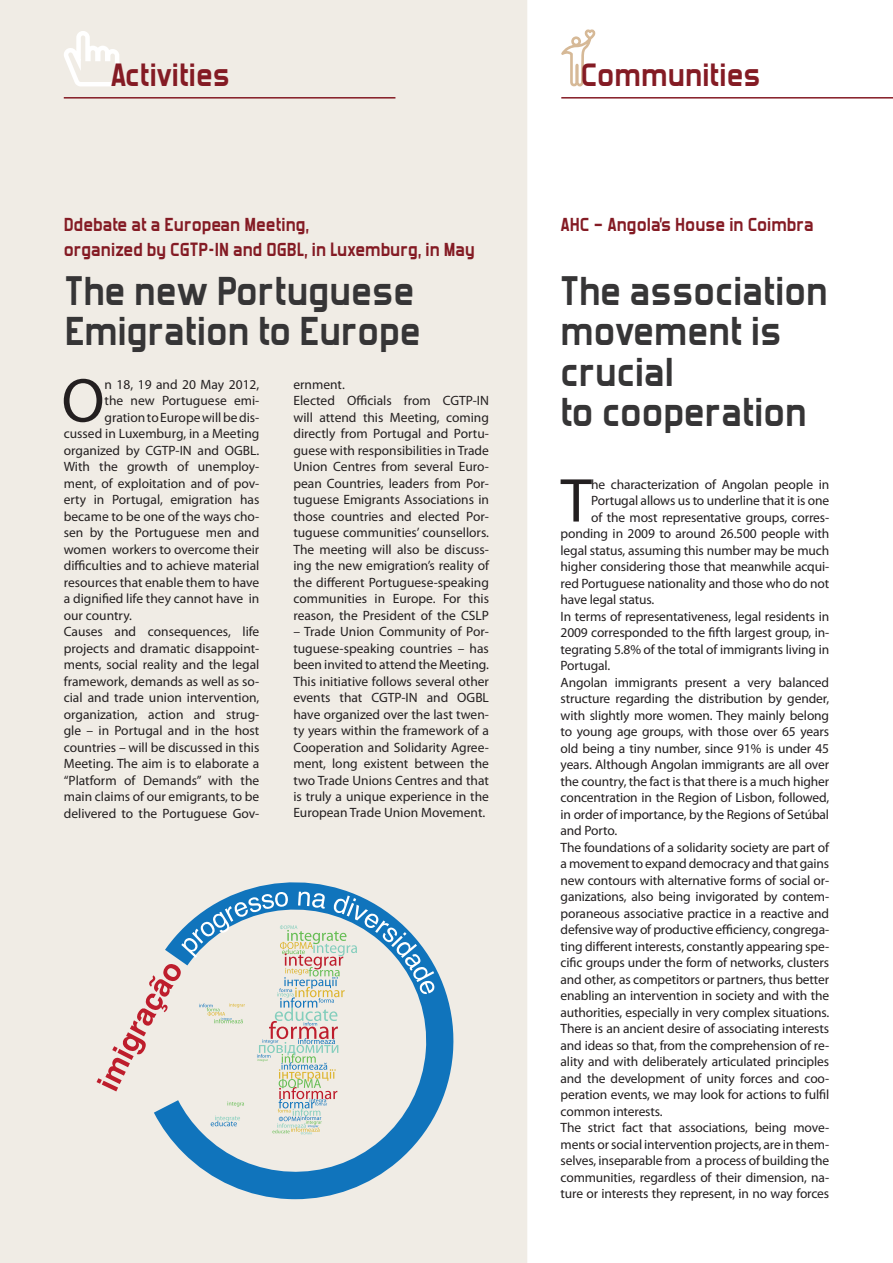
<style>
.page{position:relative;width:893px;height:1263px;background:#fff}
.page>*{position:absolute;margin:0;border:0;box-sizing:border-box;transform-origin:0 0}
.t1{font:62.4px "Myriad Pro";color:#231f20}
.t2{font:700 45px/40.5px "Forgotten Futurist";color:#363536}
.t3{font:700 36px "Forgotten Futurist";color:#841b24}
.t4{font:700 21px/25.2px "Forgotten Futurist";color:#841b24}
.t5{font:13.5px/16.5px "Myriad Pro";letter-spacing:-.01em;color:#231f20}
</style>
<div class="page">
<div style="left:0;top:0;width:527px;height:1263px;background:#f0ece5"></div>
<svg style="left:154px;top:863px;width:302px;height:336px;background:#afc9d9"></svg>
<svg style="left:97px;top:892px;width:337px;height:242px;background:#d1d6d8"></svg>
<svg style="left:561px;top:29px;width:35px;height:58px"></svg>
<hr style="left:561px;top:97px;width:332px;height:2px;background:#841b24">
<svg style="left:61px;top:27px;width:62px;height:62px"></svg>
<hr style="left:64px;top:97px;width:331px;height:2px;background:#841b24">
<h3 class="t3" style="left:110px;top:57px;width:121px">Activities</h3>
<h3 class="t3" style="left:581px;top:57px;width:181px">Communities</h3>
<h3 class="t4" style="left:64px;top:213px;width:413px">Ddebate at a European Meeting,<br>organized by CGTP-IN and OGBL, in Luxemburg, in May</h3>
<h2 class="t2" style="left:65px;top:273px;width:357px">The new Portuguese<br>Emigration to Europe</h2>
<h1 class="t1" style="left:62px;top:362px;width:45px">O</h1>
<p class="t5" style="left:105px;top:376px;width:156px">n 18, 19 and 20 May 2012,</p>
<p class="t5" style="left:105px;top:392px;width:156px">the new Portuguese emi-</p>
<p class="t5" style="left:105px;top:409px;width:156px">gration to Europe will be dis-</p>
<p class="t5" style="left:64px;top:425px;width:197px">cussed in Luxemburg, in a Meeting</p>
<p class="t5" style="left:64px;top:442px;width:197px">organized by CGTP-IN and OGBL.</p>
<p class="t5" style="left:64px;top:458px;width:197px">With the growth of unemploy-</p>
<p class="t5" style="left:64px;top:475px;width:197px">ment, of exploitation and of pov-</p>
<p class="t5" style="left:64px;top:491px;width:197px">erty in Portugal, emigration has</p>
<p class="t5" style="left:64px;top:508px;width:197px">became to be one of the ways cho-</p>
<p class="t5" style="left:64px;top:524px;width:197px">sen by the Portuguese men and</p>
<p class="t5" style="left:64px;top:541px;width:197px">women workers to overcome their</p>
<p class="t5" style="left:64px;top:557px;width:197px">difficulties and to achieve material</p>
<p class="t5" style="left:64px;top:574px;width:197px">resources that enable them to have</p>
<p class="t5" style="left:64px;top:590px;width:197px">a dignified life they cannot have in</p>
<p class="t5" style="left:64px;top:607px;width:70px">our country.</p>
<p class="t5" style="left:64px;top:623px;width:197px">Causes and consequences, life</p>
<p class="t5" style="left:64px;top:640px;width:197px">projects and dramatic disappoint-</p>
<p class="t5" style="left:64px;top:656px;width:197px">ments, social reality and the legal</p>
<p class="t5" style="left:64px;top:673px;width:197px">framework, demands as well as so-</p>
<p class="t5" style="left:64px;top:689px;width:197px">cial and trade union intervention,</p>
<p class="t5" style="left:64px;top:706px;width:197px">organization, action and strug-</p>
<p class="t5" style="left:64px;top:722px;width:197px">gle – in Portugal and in the host</p>
<p class="t5" style="left:64px;top:738px;width:197px">countries – will be discussed in this</p>
<p class="t5" style="left:64px;top:755px;width:197px">Meeting. The aim is to elaborate a</p>
<p class="t5" style="left:64px;top:771px;width:197px">“Platform of Demands” with the</p>
<p class="t5" style="left:64px;top:788px;width:197px">main claims of our emigrants, to be</p>
<p class="t5" style="left:64px;top:804px;width:197px">delivered to the Portuguese Gov-</p>
<p class="t5" style="left:293px;top:375px;width:197px">ernment.<br>Elected Officials from CGTP-IN will attend this Meeting, coming directly from Portugal and Portu&shy;guese with responsibilities in Trade<br>Union Centres from several Euro&shy;pean Countries, leaders from Por&shy;tuguese Emigrants Associations in those countries and elected Por&shy;tuguese communities’ counsellors.<br>The meeting will also be discuss&shy;ing the new emigration’s reality of the different Portuguese-speaking communities in Europe. For this reason, the President of the CSLP</p>
<p class="t5" style="left:293px;top:623px;width:197px;text-align:justify">– Trade Union Community of Por&shy;tuguese-speaking countries – has been invited to attend the Meeting.<br>This initiative follows several other events that CGTP-IN and OGBL have organized over the last twen&shy;ty years within the framework of a Cooperation and Solidarity Agree&shy;ment, long existent between the two Trade Unions Centres and that is truly a unique experience in the European Trade Union Movement.</p>
<h3 class="t4" style="left:561px;top:213px;width:255px">AHC – Angola’s House in Coimbra</h3>
<h2 class="t2" style="left:561px;top:273px;width:269px">The association movement is crucial<br>to cooperation</h2>
<h1 class="t1" style="left:561px;top:462px;width:33px">T</h1>
<p class="t5" style="left:591px;top:475px;width:240px">he characterization of Angolan people in</p>
<p class="t5" style="left:591px;top:492px;width:240px">Portugal allows us to underline that it is one</p>
<p class="t5" style="left:591px;top:508px;width:240px">of the most representative groups, corres-</p>
<p class="t5" style="left:561px;top:525px;width:270px">ponding in 2009 to around 26.500 people with</p>
<p class="t5" style="left:561px;top:541px;width:270px">legal status, assuming this number may be much</p>
<p class="t5" style="left:561px;top:558px;width:270px">higher considering those that meanwhile acqui-</p>
<p class="t5" style="left:561px;top:574px;width:270px">red Portuguese nationality and those who do not</p>
<p class="t5" style="left:561px;top:591px;width:95px">have legal status.</p>
<p class="t5" style="left:561px;top:607px;width:270px">In terms of representativeness, legal residents in</p>
<p class="t5" style="left:561px;top:624px;width:270px">2009 corresponded to the fifth largest group, in-</p>
<p class="t5" style="left:561px;top:640px;width:270px">tegrating 5.8% of the total of immigrants living in</p>
<p class="t5" style="left:561px;top:657px;width:51px">Portugal.</p>
<p class="t5" style="left:561px;top:673px;width:270px">Angolan immigrants present a very balanced</p>
<p class="t5" style="left:561px;top:690px;width:270px">structure regarding the distribution by gender,</p>
<p class="t5" style="left:561px;top:706px;width:270px">with slightly more women. They mainly belong</p>
<p class="t5" style="left:561px;top:723px;width:270px">to young age groups, with those over 65 years</p>
<p class="t5" style="left:561px;top:739px;width:270px">old being a tiny number, since 91% is under 45</p>
<p class="t5" style="left:561px;top:756px;width:270px">years. Although Angolan immigrants are all over</p>
<p class="t5" style="left:561px;top:772px;width:270px">the country, the fact is that there is a much higher</p>
<p class="t5" style="left:561px;top:789px;width:270px">concentration in the Region of Lisbon, followed,</p>
<p class="t5" style="left:561px;top:805px;width:270px">in order of importance, by the Regions of Setúbal</p>
<p class="t5" style="left:561px;top:822px;width:58px">and Porto.</p>
<p class="t5" style="left:561px;top:838px;width:270px">The foundations of a solidarity society are part of</p>
<p class="t5" style="left:561px;top:855px;width:270px">a movement to expand democracy and that gains</p>
<p class="t5" style="left:561px;top:871px;width:270px">new contours with alternative forms of social or-</p>
<p class="t5" style="left:561px;top:888px;width:270px">ganizations, also being invigorated by contem-</p>
<p class="t5" style="left:561px;top:904px;width:270px">poraneous associative practice in a reactive and</p>
<p class="t5" style="left:561px;top:921px;width:270px">defensive way of productive efficiency, congrega-</p>
<p class="t5" style="left:561px;top:937px;width:270px">ting different interests, constantly appearing spe-</p>
<p class="t5" style="left:561px;top:954px;width:270px">cific groups under the form of networks, clusters</p>
<p class="t5" style="left:561px;top:970px;width:270px">and other, as competitors or partners, thus better</p>
<p class="t5" style="left:561px;top:987px;width:270px">enabling an intervention in society and with the</p>
<p class="t5" style="left:561px;top:1003px;width:270px">authorities, especially in very complex situations.</p>
<p class="t5" style="left:561px;top:1020px;width:270px">There is an ancient desire of associating interests</p>
<p class="t5" style="left:561px;top:1036px;width:270px">and ideas so that, from the comprehension of re-</p>
<p class="t5" style="left:561px;top:1053px;width:270px">ality and with deliberately articulated principles</p>
<p class="t5" style="left:561px;top:1069px;width:270px">and the development of unity forces and coo-</p>
<p class="t5" style="left:561px;top:1086px;width:270px">peration events, we may look for actions to fulfil</p>
<p class="t5" style="left:561px;top:1102px;width:104px">common interests.</p>
<p class="t5" style="left:561px;top:1119px;width:270px">The strict fact that associations, being move-</p>
<p class="t5" style="left:561px;top:1135px;width:270px">ments or social intervention projects, are in them-</p>
<p class="t5" style="left:561px;top:1152px;width:270px">selves, inseparable from a process of building the</p>
<p class="t5" style="left:561px;top:1168px;width:270px">communities, regardless of their dimension, na-</p>
<p class="t5" style="left:561px;top:1185px;width:270px">ture or interests they represent, in no way forces</p>
</div>
